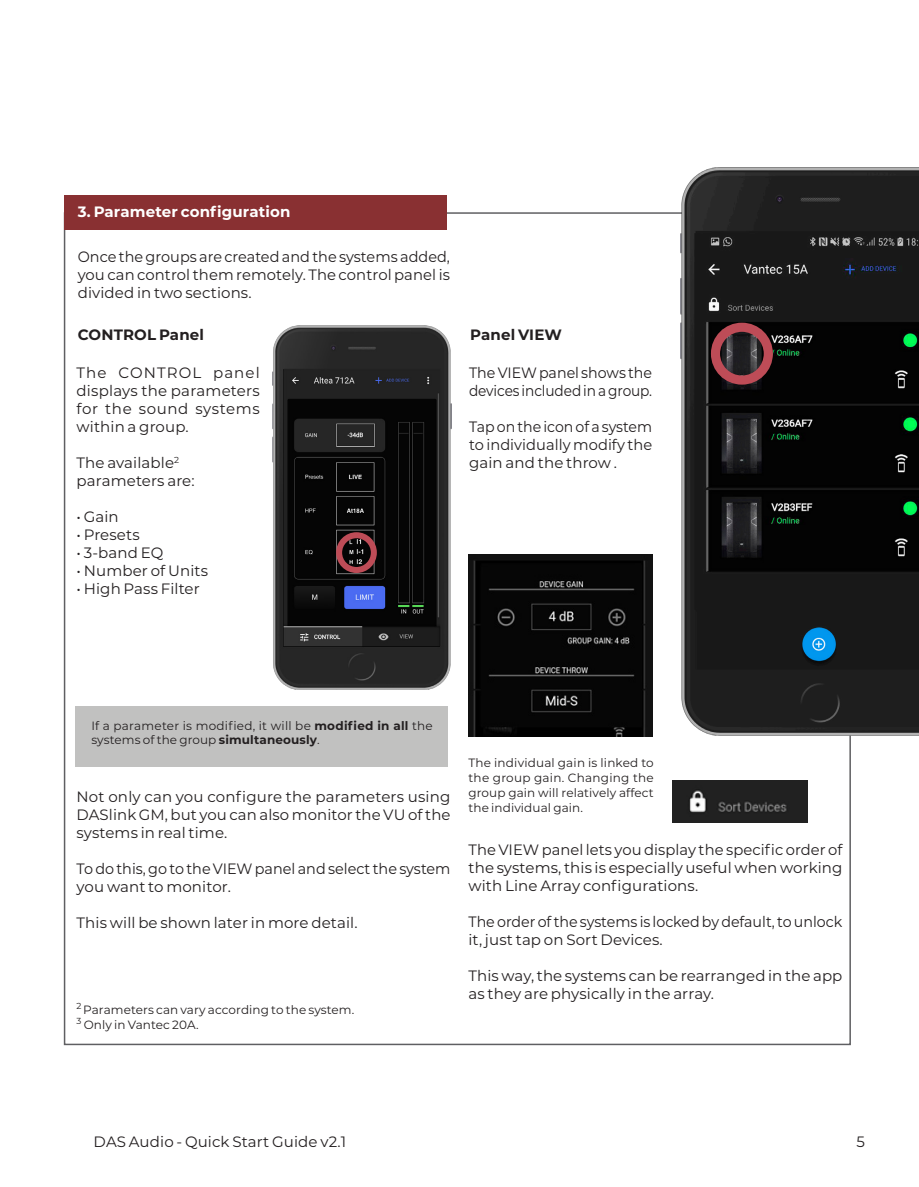
<style>
.page{position:relative;width:919px;height:1187px;background:#fff}
.page>*{position:absolute;margin:0;border:0;box-sizing:border-box;transform-origin:0 0}
.t1{font:15px/18px "Montserrat";letter-spacing:.005em;color:#231f20;text-align:justify}
.t2{font:15px/18px "Montserrat";letter-spacing:.005em;color:#231f20;text-align:justify;scale:.96 1}
.t3{font:15px/18px "Montserrat";letter-spacing:.005em;color:#231f20;scale:.95 1}
.t4{font:15px/18px "Montserrat";letter-spacing:.005em;color:#231f20;text-align:justify;scale:.94 1}
.t5{font:700 15px "Montserrat";letter-spacing:.01em;color:#fff}
.t6{font:700 15px "Montserrat";letter-spacing:.01em;color:#231f20}
.t7{font:12px/15px "Montserrat";letter-spacing:.01em;color:#231f20}
.s1{font-weight:700}
</style>
<div class="page">
<img style="left:272px;top:325px;width:179px;height:364px">
<div style="left:64px;top:196px;width:382px;height:34px;background:#893032"></div>
<div style="left:75px;top:706px;width:373px;height:60px;background:#c1c1c0"></div>
<div style="left:336px;top:532px;width:41px;height:41px;border:6px solid #be4c57;border-radius:50%"></div>
<img style="left:468px;top:554px;width:184px;height:182px">
<img style="left:672px;top:780px;width:135px;height:43px">
<img style="left:680px;top:168px;width:238px;height:567px">
<div style="left:710px;top:322px;width:62px;height:62px;border:9px solid #be4c57;border-radius:50%"></div>
<p class="t5" style="left:78px;top:201px;width:214px">3. Parameter configuration</p>
<p class="t2" style="left:78px;top:247px;width:389px">Once the groups are created and the systems added, you can control them remotely. The control panel is divided in two sections.</p>
<p class="t6" style="left:78px;top:324px;width:128px">CONTROL Panel</p>
<p class="t6" style="left:470px;top:324px;width:93px">Panel VIEW</p>
<p class="t1" style="left:77px;top:363px;width:185px">The CONTROL panel displays the parameters for the sound systems within a group.</p>
<p class="t1" style="left:77px;top:453px;width:104px">The available<sup>2</sup></p>
<p class="t1" style="left:77px;top:471px;width:119px">parameters are:</p>
<p class="t1" style="left:77px;top:507px;width:44px">• Gain</p>
<p class="t1" style="left:77px;top:525px;width:65px">• Presets</p>
<p class="t1" style="left:77px;top:543px;width:88px">• 3-band EQ</p>
<p class="t1" style="left:77px;top:561px;width:133px">• Number of Units</p>
<p class="t1" style="left:77px;top:579px;width:125px">• High Pass Filter</p>
<p class="t3" style="left:469px;top:363px;width:194px">The VIEW panel shows the devices included in a group.</p>
<p class="t4" style="left:469px;top:417px;width:196px">Tap on the icon of a system to individually modify the gain and the throw .</p>
<p class="t7" style="left:91px;top:718px;width:343px;line-height:14.4px">If a parameter is modified, it will be <span class="s1">modified in all</span> the systems of the group <span class="s1">simultaneously</span>.</p>
<p class="t1" style="left:77px;top:787px;width:375px">Not only can you configure the parameters using DASlink GM, but you can also monitor the VU of the systems in real time.</p>
<p class="t2" style="left:77px;top:859px;width:391px">To do this, go to the VIEW panel and select the system you want to monitor.</p>
<p class="t1" style="left:77px;top:913px;width:282px">This will be shown later in more detail.</p>
<p class="t7" style="left:77px;top:1002px;width:279px"><sup>2</sup> Parameters can vary according to the system.</p>
<p class="t7" style="left:77px;top:1017px;width:124px"><sup>3</sup> Only in Vantec 20A.</p>
<p class="t7" style="left:468px;top:754px;width:187px;text-align:justify">The individual gain is linked to the group gain. Changing the group gain will relatively affect the individual gain.</p>
<p class="t1" style="left:468px;top:839px;width:375px">The VIEW panel lets you display the specific order of the systems, this is especially useful when working with Line Array configurations.</p>
<p class="t3" style="left:468px;top:911px;width:395px">The order of the systems is locked by default, to unlock it, just tap on Sort Devices.</p>
<p class="t1" style="left:468px;top:965px;width:375px">This way, the systems can be rearranged in the app as they are physically in the array.</p>
<p class="t1" style="left:94px;top:1132px;width:254px">DAS Audio - Quick Start Guide v2.1</p>
<p class="t1" style="left:856px;top:1132px;width:10px">5</p>
</div>
